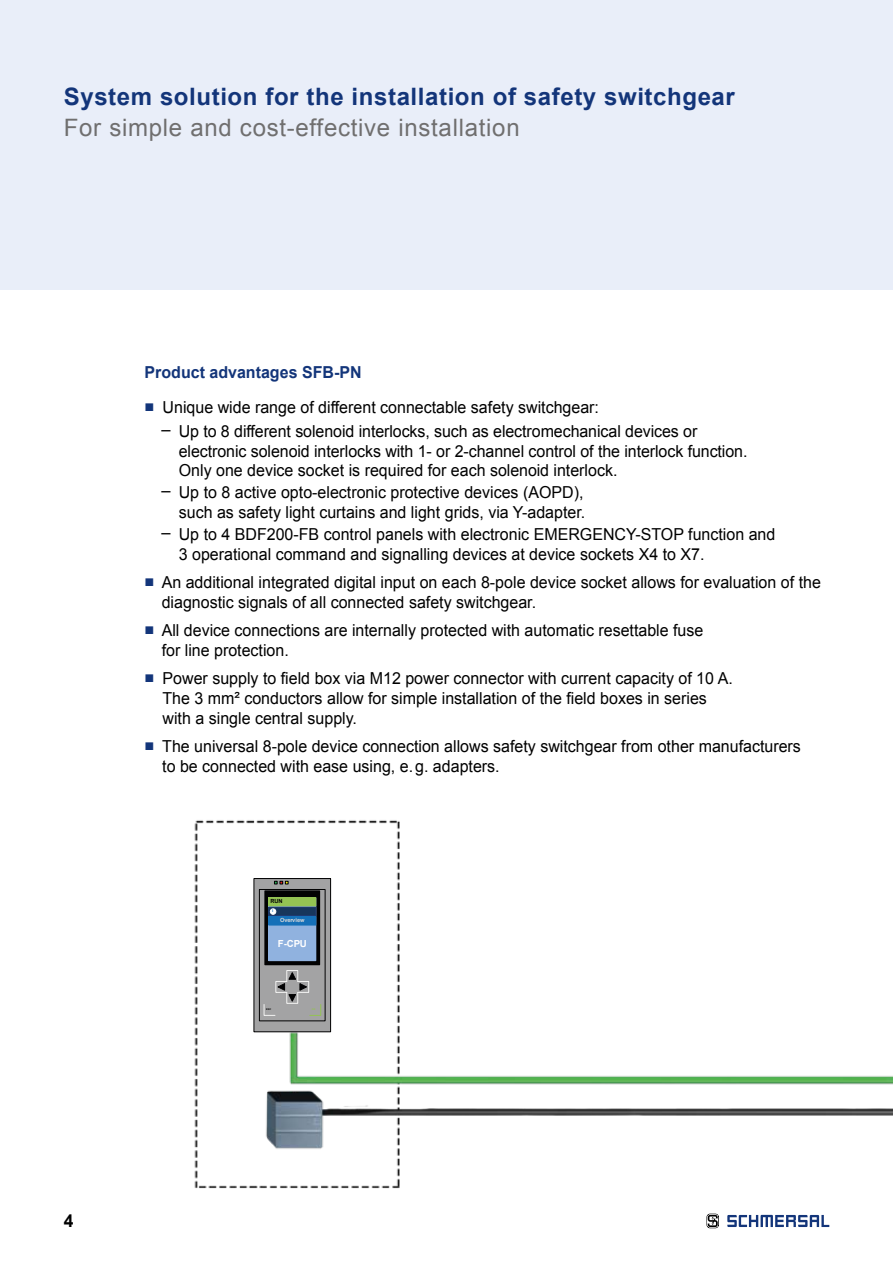
<style>
.page{position:relative;width:893px;height:1263px;background:#fff}
.page>*{position:absolute;margin:0;border:0;box-sizing:border-box;transform-origin:0 0}
.t1{font:700 24px "Arial";letter-spacing:.025em;color:#13357a}
.t2{font:24px "Arial";letter-spacing:.03em;color:#706f6f}
.t3{font:700 18px "Arial";color:#000}
.t4{font:16.5px/19.8px "Arial";color:#000}
.t5{font:700 16.5px "Arial";color:#13357a}
.t6{font:700 9.75px "Arial";color:#fff}
.t7{font:700 5.7px "Arial";color:#d8d8d8}
.t8{font:700 5.7px "Arial";color:#020203}
.t9{font:700 4.05px "Arial";color:#1570b8}
.t10{font:700 2.4px "Arial";color:#020203}
.t11{font:700 2.4px "Arial";color:#94c353}
.s1{color:#13357a}
</style>
<div class="page">
<svg style="left:706px;top:1213px;width:13px;height:15px"></svg>
<svg style="left:727px;top:1215px;width:102px;height:12px"></svg>
<div style="left:0;top:0;width:893px;height:289px;background:#e9eef9"></div>
<img style="left:194px;top:820px;width:699px;height:369px">
<h1 class="t1" style="left:64px;top:81px;width:673px">System solution for the installation of safety switchgear</h1>
<h1 class="t2" style="left:64px;top:111px;width:457px">For simple and cost-effective installation</h1>
<p class="t5" style="left:145px;top:361px;width:218px">Product advantages SFB-PN</p>
<p class="t4" style="left:145px;top:397px;width:456px"><span class="s1">■</span> Unique wide range of different connectable safety switchgear:</p>
<p class="t4" style="left:179px;top:421px;width:570px;text-indent:-17px">– Up to 8 different solenoid interlocks, such as electromechanical devices or electronic solenoid interlocks with 1- or 2-channel control of the interlock function.<br>Only one device socket is required for each solenoid interlock.</p>
<p class="t4" style="left:162px;top:483px;width:425px;text-align:right">– Up to 8 active opto-electronic protective devices (AOPD), such as safety light curtains and light grids, via Y-adapter.</p>
<p class="t4" style="left:179px;top:524px;width:598px;text-indent:-17px">– Up to 4 BDF200-FB control panels with electronic EMERGENCY-STOP function and<br>3 operational command and signalling devices at device sockets X4 to X7.</p>
<p class="t4" style="left:162px;top:573px;width:661px;text-indent:-17px"><span class="s1">■</span> An additional integrated digital input on each 8-pole device socket allows for evaluation of the diagnostic signals of all connected safety switchgear.</p>
<p class="t4" style="left:162px;top:621px;width:543px;text-indent:-17px"><span class="s1">■</span> All device connections are internally protected with automatic resettable fuse for line protection.</p>
<p class="t4" style="left:163px;top:669px;width:572px;text-indent:-18px"><span class="s1">■</span> Power supply to field box via M12 power connector with current capacity of 10 A.<br>The 3 mm² conductors allow for simple installation of the field boxes in series with a single central supply.</p>
<p class="t4" style="left:162px;top:737px;width:640px;text-indent:-18px"><span class="s1">■</span> The universal 8-pole device connection allows safety switchgear from other manufacturers to be connected with ease using, e.g. adapters.</p>
<p class="t8" style="left:270px;top:897px;width:14px">RUN</p>
<p class="t7" style="left:280px;top:916px;width:26px">Overview</p>
<p class="t9" style="left:272px;top:908px;width:3px">i</p>
<p class="t6" style="left:278px;top:937px;width:30px">F-CPU</p>
<p class="t3" style="left:64px;top:1209px;width:11px">4</p>
<p class="t10" style="left:266px;top:1008px;width:6px">ESC</p>
<p class="t11" style="left:312px;top:1008px;width:5px">OK</p>
</div>
